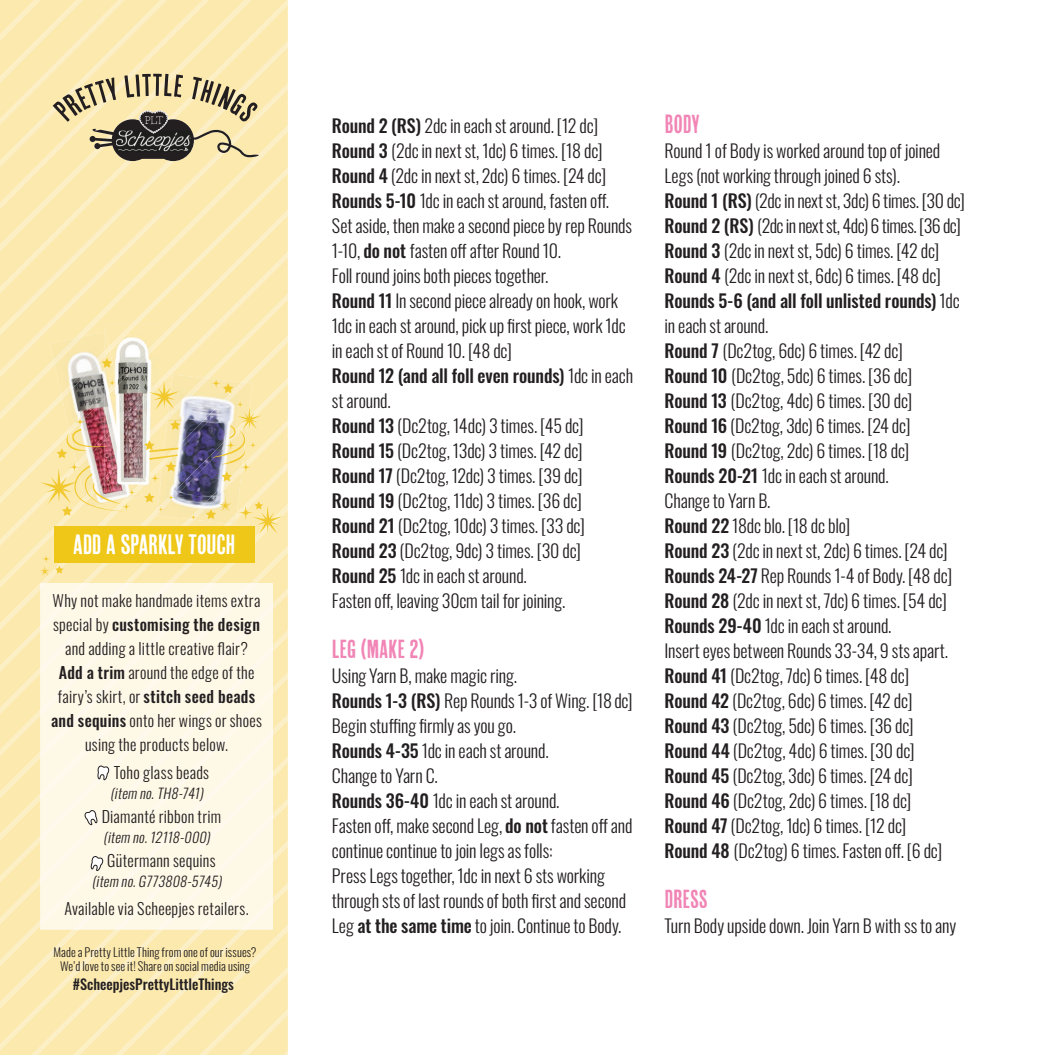
<style>
.page{position:relative;width:1055px;height:1055px;background:#fff}
.page>*{position:absolute;margin:0;border:0;box-sizing:border-box;transform-origin:0 0}
.t1{font:28px "Cheap Pine Sans";letter-spacing:-.02em;color:#fff}
.t2{font:26px "Cheap Pine Sans";letter-spacing:-.015em;color:#f185b5}
.t3{font:18px/25px "Oswald";letter-spacing:-.005em;color:#231f20}
.t4{font:16px/24px "Oswald";letter-spacing:.015em;color:#231f20;text-align:center}
.t5{font:500 14.2px "Oswald";color:#231f20}
.t6{font:italic 14px "Oswald";color:#231f20}
.t7{font:12px/14.4px "Oswald";letter-spacing:.005em;color:#231f20;text-align:center}
.t8{font:12px "Grandma";color:#fff}
.s1{font-weight:500}
</style>
<div class="page">
<div style="left:0;top:293px;width:32px;height:761px;background:#fbe9ae"></div>
<svg style="left:0;top:0;width:288px;height:293px;fill:#fbe9ae"></svg>
<svg style="left:0;top:312px;width:17px;height:23px"></svg>
<svg style="left:0;top:354px;width:17px;height:23px"></svg>
<svg style="left:0;top:396px;width:17px;height:23px"></svg>
<svg style="left:0;top:438px;width:17px;height:23px"></svg>
<svg style="left:0;top:480px;width:17px;height:23px"></svg>
<svg style="left:17px;top:210px;width:271px;height:42px;fill:#fbe9ae"></svg>
<svg style="left:0;top:522px;width:17px;height:23px"></svg>
<svg style="left:17px;top:252px;width:271px;height:42px;fill:#fbe9ae"></svg>
<svg style="left:0;top:564px;width:17px;height:23px"></svg>
<svg style="left:17px;top:294px;width:271px;height:42px;fill:#fbe9ae"></svg>
<svg style="left:0;top:607px;width:17px;height:22px"></svg>
<svg style="left:17px;top:336px;width:271px;height:42px;fill:#fbe9ae"></svg>
<svg style="left:0;top:649px;width:17px;height:22px"></svg>
<svg style="left:0;top:691px;width:17px;height:22px"></svg>
<svg style="left:0;top:733px;width:17px;height:22px"></svg>
<svg style="left:0;top:775px;width:17px;height:22px"></svg>
<svg style="left:17px;top:504px;width:271px;height:42px;fill:#fbe9ae"></svg>
<svg style="left:0;top:817px;width:17px;height:22px"></svg>
<svg style="left:17px;top:546px;width:271px;height:42px;fill:#fbe9ae"></svg>
<svg style="left:0;top:859px;width:17px;height:23px"></svg>
<svg style="left:0;top:901px;width:17px;height:23px"></svg>
<svg style="left:0;top:943px;width:17px;height:23px"></svg>
<svg style="left:0;top:985px;width:17px;height:23px"></svg>
<svg style="left:0;top:1027px;width:17px;height:23px"></svg>
<svg style="left:17px;top:756px;width:15px;height:277px;fill:#fbe9ae"></svg>
<svg style="left:0;top:0;width:262px;height:209px"></svg>
<svg style="left:32px;top:583px;width:256px;height:471px"></svg>
<div style="left:54px;top:526px;width:201px;height:37px;background:#eec718"></div>
<svg style="left:39px;top:555px;width:24px;height:21px"></svg>
<img style="left:50px;top:332px;width:55px;height:46px">
<img style="left:54px;top:336px;width:28px;height:28px">
<img style="left:61px;top:351px;width:44px;height:27px">
<img style="left:105px;top:325px;width:56px;height:11px">
<img style="left:109px;top:325px;width:27px;height:6px">
<img style="left:142px;top:336px;width:19px;height:42px">
<img style="left:105px;top:331px;width:37px;height:47px">
<img style="left:157px;top:374px;width:95px;height:4px">
<svg style="left:102px;top:347px;width:10px;height:21px"></svg>
<img style="left:40px;top:378px;width:242px;height:156px">
<p class="t8" style="left:145px;top:114px;width:20px">PLT</p>
<h1 class="t1" style="left:73px;top:529px;width:164px">ADD A SPARKLY TOUCH</h1>
<p class="t4" style="left:51px;top:586px;width:212px">Why not make handmade items extra special by <span class="s1">customising the design </span>and adding a little creative flair?<br><span class="s1">Add a trim</span> around the edge of the fairy’s skirt, or <span class="s1">stitch seed beads and sequins</span> onto her wings or shoes using the products below.</p>
<p class="t4" style="left:114px;top:758px;width:97px">Toho glass beads</p>
<p class="t6" style="left:110px;top:780px;width:98px">(item no.TH8-741)</p>
<p class="t4" style="left:102px;top:802px;width:121px">Diamanté ribbon trim</p>
<p class="t6" style="left:103px;top:824px;width:112px">(item no.12118-000)</p>
<p class="t4" style="left:107px;top:846px;width:110px">Gütermann sequins</p>
<p class="t6" style="left:92px;top:868px;width:135px">(item no.G773808-5745)</p>
<p class="t4" style="left:64px;top:894px;width:186px">Available via Scheepjes retailers.</p>
<p class="t7" style="left:54px;top:943px;width:205px">Made a Pretty Little Thing from one of our issues?<br>We’d love to see it! Share on social media using</p>
<p class="t5" style="left:73px;top:976px;width:162px">#ScheepjesPrettyLittleThings</p>
<p class="t3" style="left:332px;top:111px;width:303px"><span class="s1">Round 2 (RS)</span> 2dc in each st around. [12 dc] <span class="s1">Round 3</span> (2dc in next st, 1dc) 6 times. [18 dc] <span class="s1">Round 4</span> (2dc in next st, 2dc) 6 times. [24 dc] <span class="s1">Rounds 5-10</span> 1dc in each st around, fasten off.<br>Set aside, then make a second piece by rep Rounds 1-10, <span class="s1">do not</span> fasten off after Round 10.<br>Foll round joins both pieces together.<br><span class="s1">Round 11</span> In second piece already on hook, work 1dc in each st around, pick up first piece, work 1dc in each st of Round 10. [48 dc]<br><span class="s1">Round 12 (and all foll even rounds)</span> 1dc in each st around.<br><span class="s1">Round 13</span> (Dc2tog, 14dc) 3 times. [45 dc]<br><span class="s1">Round 15</span> (Dc2tog, 13dc) 3 times. [42 dc]<br><span class="s1">Round 17</span> (Dc2tog, 12dc) 3 times. [39 dc]<br><span class="s1">Round 19</span> (Dc2tog, 11dc) 3 times. [36 dc]<br><span class="s1">Round 21</span> (Dc2tog, 10dc) 3 times. [33 dc]<br><span class="s1">Round 23</span> (Dc2tog, 9dc) 3 times. [30 dc]<br><span class="s1">Round 25</span> 1dc in each st around.<br>Fasten off, leaving 30cm tail for joining.</p>
<h2 class="t2" style="left:332px;top:634px;width:94px">LEG (MAKE 2)</h2>
<p class="t3" style="left:332px;top:661px;width:302px">Using Yarn B, make magic ring.<br><span class="s1">Rounds 1-3 (RS)</span> Rep Rounds 1-3 of Wing. [18 dc] Begin stuffing firmly as you go.<br><span class="s1">Rounds 4-35</span> 1dc in each st around.<br>Change to Yarn C.<br><span class="s1">Rounds 36-40</span> 1dc in each st around.<br>Fasten off, make second Leg, <span class="s1">do not</span> fasten off and continue continue to join legs as folls:<br>Press Legs together, 1dc in next 6 sts working through sts of last rounds of both first and second Leg <span class="s1">at the same time</span> to join. Continue to Body.</p>
<h2 class="t2" style="left:664px;top:109px;width:37px">BODY</h2>
<p class="t3" style="left:664px;top:136px;width:302px">Round 1 of Body is worked around top of joined Legs (not working through joined 6 sts).<br><span class="s1">Round 1 (RS)</span> (2dc in next st, 3dc) 6 times. [30 dc] <span class="s1">Round 2 (RS)</span> (2dc in next st, 4dc) 6 times. [36 dc] <span class="s1">Round 3</span> (2dc in next st, 5dc) 6 times. [42 dc] <span class="s1">Round 4</span> (2dc in next st, 6dc) 6 times. [48 dc] <span class="s1">Rounds 5-6 (and all foll unlisted rounds)</span> 1dc in each st around.<br><span class="s1">Round 7</span> (Dc2tog, 6dc) 6 times. [42 dc]<br><span class="s1">Round 10</span> (Dc2tog, 5dc) 6 times. [36 dc]<br><span class="s1">Round 13</span> (Dc2tog, 4dc) 6 times. [30 dc]<br><span class="s1">Round 16</span> (Dc2tog, 3dc) 6 times. [24 dc]<br><span class="s1">Round 19</span> (Dc2tog, 2dc) 6 times. [18 dc]<br><span class="s1">Rounds 20-21</span> 1dc in each st around.<br>Change to Yarn B.<br><span class="s1">Round 22</span> 18dc blo. [18 dc blo]<br><span class="s1">Round 23</span> (2dc in next st, 2dc) 6 times. [24 dc] <span class="s1">Rounds 24-27</span> Rep Rounds 1-4 of Body. [48 dc] <span class="s1">Round 28</span> (2dc in next st, 7dc) 6 times. [54 dc] <span class="s1">Rounds 29-40</span> 1dc in each st around.<br>Insert eyes between Rounds 33-34, 9 sts apart.<br><span class="s1">Round 41</span> (Dc2tog, 7dc) 6 times. [48 dc]<br><span class="s1">Round 42</span> (Dc2tog, 6dc) 6 times. [42 dc]<br><span class="s1">Round 43</span> (Dc2tog, 5dc) 6 times. [36 dc]<br><span class="s1">Round 44</span> (Dc2tog, 4dc) 6 times. [30 dc]<br><span class="s1">Round 45</span> (Dc2tog, 3dc) 6 times. [24 dc]<br><span class="s1">Round 46</span> (Dc2tog, 2dc) 6 times. [18 dc]<br><span class="s1">Round 47</span> (Dc2tog, 1dc) 6 times. [12 dc]<br><span class="s1">Round 48</span> (Dc2tog) 6 times. Fasten off. [6 dc]</p>
<h2 class="t2" style="left:664px;top:884px;width:45px">DRESS</h2>
<p class="t3" style="left:664px;top:911px;width:293px">Turn Body upside down. Join Yarn B with ss to any</p>
</div>
